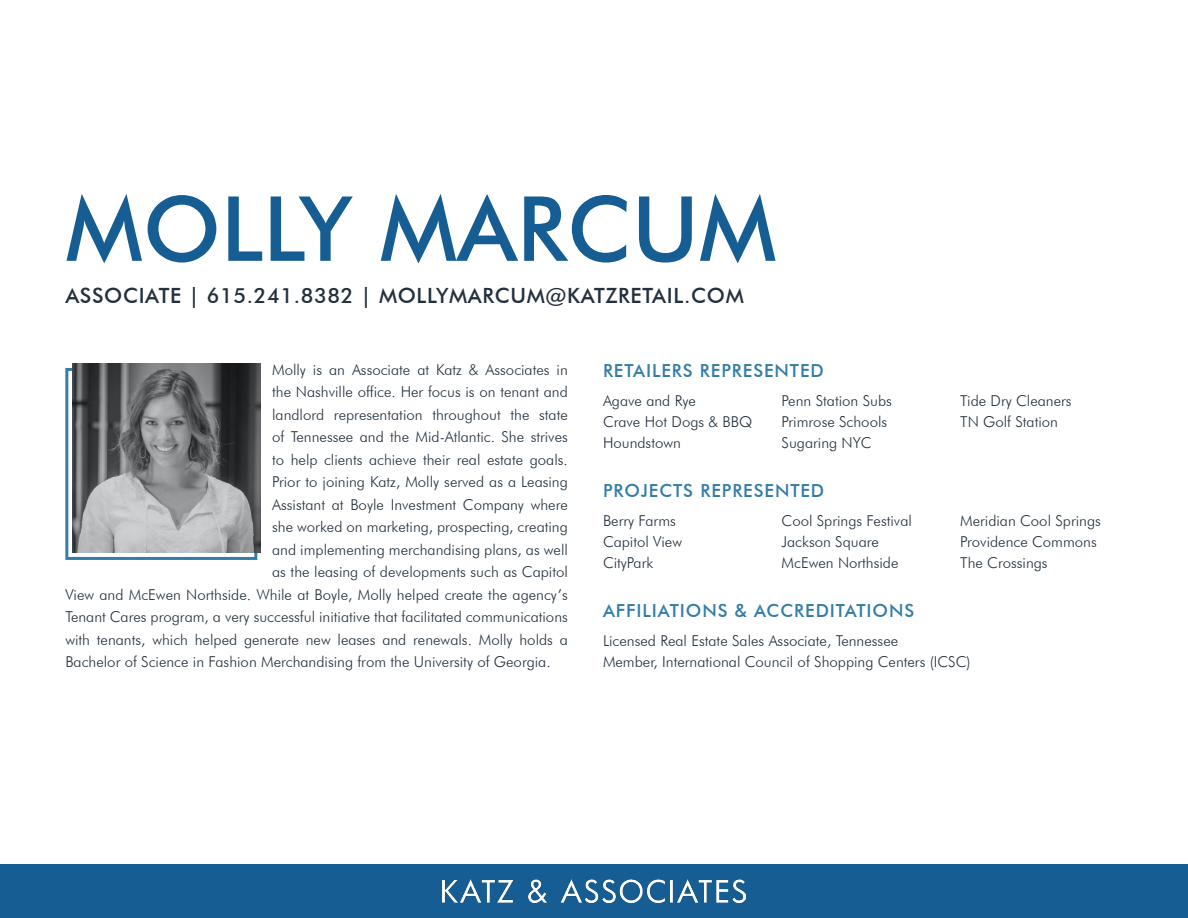
<style>
.page{position:relative;width:1188px;height:918px;background:#fff}
.page>*{position:absolute;margin:0;border:0;box-sizing:border-box;transform-origin:0 0}
.t1{font:500 90px "Futura BT";color:#155d92}
.t2{font:500 21px "Futura BT";letter-spacing:.03em;color:#23303d}
.t3{font:500 18px "Futura BT";letter-spacing:.05em;color:#337da6}
.t4{font:300 15px "Futura BT";color:#23303d}
</style>
<div class="page">
<div style="left:0;top:864px;width:1188px;height:54px;background:#155d92"></div>
<img style="left:443px;top:879px;width:302px;height:24px">
<div style="left:65px;top:368px;width:192px;height:192px;border:3px solid #337da6"></div>
<img style="left:72px;top:363px;width:189px;height:189px">
<p class="t1" style="left:65px;top:174px;width:713px">MOLLY MARCUM</p>
<p class="t2" style="left:65px;top:283px;width:680px">ASSOCIATE | 615.241.8382 | MOLLYMARCUM@KATZRETAIL.COM</p>
<p class="t4" style="left:272px;top:360px;width:297px">Molly is an Associate at Katz &amp; Associates in</p>
<p class="t4" style="left:272px;top:383px;width:297px">the Nashville office. Her focus is on tenant and</p>
<p class="t4" style="left:272px;top:405px;width:297px">landlord representation throughout the state</p>
<p class="t4" style="left:272px;top:428px;width:297px">of Tennessee and the Mid-Atlantic. She strives</p>
<p class="t4" style="left:272px;top:450px;width:297px">to help clients achieve their real estate goals.</p>
<p class="t4" style="left:272px;top:473px;width:297px">Prior to joining Katz, Molly served as a Leasing</p>
<p class="t4" style="left:272px;top:495px;width:297px">Assistant at Boyle Investment Company where</p>
<p class="t4" style="left:272px;top:518px;width:297px">she worked on marketing, prospecting, creating</p>
<p class="t4" style="left:272px;top:540px;width:297px">and implementing merchandising plans, as well</p>
<p class="t4" style="left:272px;top:563px;width:297px">as the leasing of developments such as Capitol</p>
<p class="t4" style="left:65px;top:585px;width:504px">View and McEwen Northside. While at Boyle, Molly helped create the agency’s</p>
<p class="t4" style="left:65px;top:608px;width:504px">Tenant Cares program, a very successful initiative that facilitated communications</p>
<p class="t4" style="left:65px;top:630px;width:504px">with tenants, which helped generate new leases and renewals. Molly holds a</p>
<p class="t4" style="left:65px;top:653px;width:487px">Bachelor of Science in Fashion Merchandising from the University of Georgia.</p>
<p class="t3" style="left:603px;top:360px;width:222px">RETAILERS REPRESENTED</p>
<p class="t4" style="left:603px;top:391px;width:94px">Agave and Rye</p>
<p class="t4" style="left:603px;top:412px;width:151px">Crave Hot Dogs &amp; BBQ</p>
<p class="t4" style="left:603px;top:433px;width:80px">Houndstown</p>
<p class="t4" style="left:782px;top:391px;width:112px">Penn Station Subs</p>
<p class="t4" style="left:782px;top:412px;width:107px">Primrose Schools</p>
<p class="t4" style="left:782px;top:433px;width:91px">Sugaring NYC</p>
<p class="t3" style="left:603px;top:480px;width:223px">PROJECTS REPRESENTED</p>
<p class="t4" style="left:603px;top:511px;width:74px">Berry Farms</p>
<p class="t4" style="left:603px;top:532px;width:81px">Capitol View</p>
<p class="t4" style="left:603px;top:553px;width:52px">CityPark</p>
<p class="t4" style="left:782px;top:511px;width:132px">Cool Springs Festival</p>
<p class="t4" style="left:782px;top:532px;width:99px">Jackson Square</p>
<p class="t4" style="left:782px;top:553px;width:118px">McEwen Northside</p>
<p class="t4" style="left:960px;top:391px;width:113px">Tide Dry Cleaners</p>
<p class="t4" style="left:960px;top:412px;width:99px">TN Golf Station</p>
<p class="t4" style="left:960px;top:511px;width:142px">Meridian Cool Springs</p>
<p class="t4" style="left:960px;top:532px;width:138px">Providence Commons</p>
<p class="t4" style="left:960px;top:553px;width:89px">The Crossings</p>
<p class="t3" style="left:603px;top:600px;width:313px">AFFILIATIONS &amp; ACCREDITATIONS</p>
<p class="t4" style="left:603px;top:632px;width:297px">Licensed Real Estate Sales Associate, Tennessee</p>
<p class="t4" style="left:603px;top:653px;width:369px">Member, International Council of Shopping Centers (ICSC)</p>
</div>
